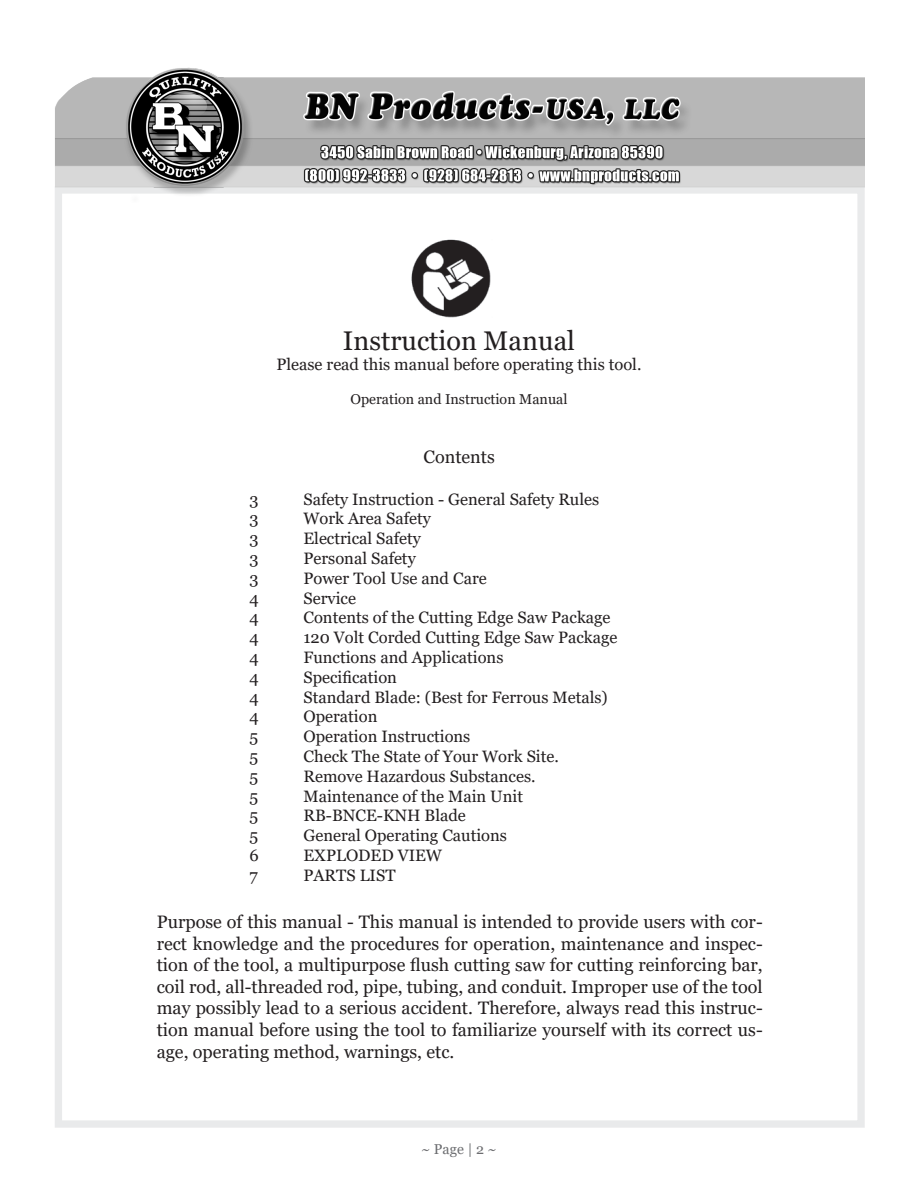
<style>
.page{position:relative;width:918px;height:1188px;background:#fff}
.page>*{position:absolute;margin:0;border:0;box-sizing:border-box;transform-origin:0 0}
.t1{font:27px "Georgia";color:#231f20}
.Paragraph_TOC{font:18px/21.6px "Georgia";color:#231f20;text-align:justify}
.t2{font:16.5px "Georgia";color:#231f20}
.t3{font:14.25px "Georgia";color:#231f20}
.t4{font:14.25px "Georgia";color:#6c6d70}
</style>
<div class="page">
<div style="left:55px;top:186px;width:810px;height:942px;background:#fff;border:7px solid #dcdddf"></div>
<img style="left:55px;top:67px;width:810px;height:135px">
<img style="left:411px;top:239px;width:80px;height:79px">
<p class="t1" style="left:343px;top:325px;width:234px">Instruction Manual</p>
<p class="t2" style="left:276px;top:355px;width:367px">Please read this manual before operating this tool.</p>
<p class="t3" style="left:351px;top:391px;width:218px">Operation and Instruction Manual</p>
<p class="Paragraph_TOC" style="left:423px;top:447px;width:73px">Contents</p>
<p class="t2" style="left:250px;top:489px;width:11px">3</p>
<p class="t2" style="left:304px;top:489px;width:297px">Safety Instruction - General Safety Rules</p>
<p class="t2" style="left:250px;top:509px;width:11px">3</p>
<p class="t2" style="left:304px;top:509px;width:129px">Work Area Safety</p>
<p class="t2" style="left:250px;top:528px;width:11px">3</p>
<p class="t2" style="left:304px;top:528px;width:119px">Electrical Safety</p>
<p class="t2" style="left:250px;top:548px;width:11px">3</p>
<p class="t2" style="left:304px;top:548px;width:114px">Personal Safety</p>
<p class="t2" style="left:250px;top:568px;width:11px">3</p>
<p class="t2" style="left:304px;top:568px;width:185px">Power Tool Use and Care</p>
<p class="t2" style="left:250px;top:588px;width:11px">4</p>
<p class="t2" style="left:304px;top:588px;width:54px">Service</p>
<p class="t2" style="left:250px;top:608px;width:11px">4</p>
<p class="t2" style="left:304px;top:608px;width:309px">Contents of the Cutting Edge Saw Package</p>
<p class="t2" style="left:250px;top:627px;width:11px">4</p>
<p class="t2" style="left:304px;top:627px;width:315px">120 Volt Corded Cutting Edge Saw Package</p>
<p class="t2" style="left:250px;top:647px;width:11px">4</p>
<p class="t2" style="left:304px;top:647px;width:201px">Functions and Applications</p>
<p class="t2" style="left:250px;top:667px;width:11px">4</p>
<p class="t2" style="left:304px;top:667px;width:95px">Specification</p>
<p class="t2" style="left:250px;top:687px;width:11px">4</p>
<p class="t2" style="left:304px;top:687px;width:306px">Standard Blade: (Best for Ferrous Metals)</p>
<p class="t2" style="left:250px;top:707px;width:11px">4</p>
<p class="t2" style="left:304px;top:707px;width:75px">Operation</p>
<p class="t2" style="left:250px;top:726px;width:10px">5</p>
<p class="t2" style="left:304px;top:726px;width:168px">Operation Instructions</p>
<p class="t2" style="left:250px;top:746px;width:10px">5</p>
<p class="t2" style="left:304px;top:746px;width:257px">Check The State of Your Work Site.</p>
<p class="t2" style="left:250px;top:766px;width:10px">5</p>
<p class="t2" style="left:304px;top:766px;width:234px">Remove Hazardous Substances.</p>
<p class="t2" style="left:250px;top:786px;width:10px">5</p>
<p class="t2" style="left:304px;top:786px;width:221px">Maintenance of the Main Unit</p>
<p class="t2" style="left:250px;top:806px;width:10px">5</p>
<p class="t2" style="left:304px;top:806px;width:164px">RB-BNCE-KNH Blade</p>
<p class="t2" style="left:250px;top:825px;width:10px">5</p>
<p class="t2" style="left:304px;top:825px;width:205px">General Operating Cautions</p>
<p class="t2" style="left:250px;top:845px;width:11px">6</p>
<p class="t2" style="left:304px;top:845px;width:140px">EXPLODED VIEW</p>
<p class="t2" style="left:250px;top:865px;width:10px">7</p>
<p class="t2" style="left:304px;top:865px;width:94px">PARTS LIST</p>
<p class="Paragraph_TOC" style="left:157px;top:911px;width:608px">Purpose of this manual - This manual is intended to provide users with cor&shy;rect knowledge and the procedures for operation, maintenance and inspec&shy;tion of the tool, a multipurpose flush cutting saw for cutting reinforcing bar, coil rod, all-threaded rod, pipe, tubing, and conduit. Improper use of the tool may possibly lead to a serious accident. Therefore, always read this instruc&shy;tion manual before using the tool to familiarize yourself with its correct us&shy;age, operating method, warnings, etc.</p>
<p class="t4" style="left:421px;top:1140px;width:77px">~ Page | 2 ~</p>
</div>
